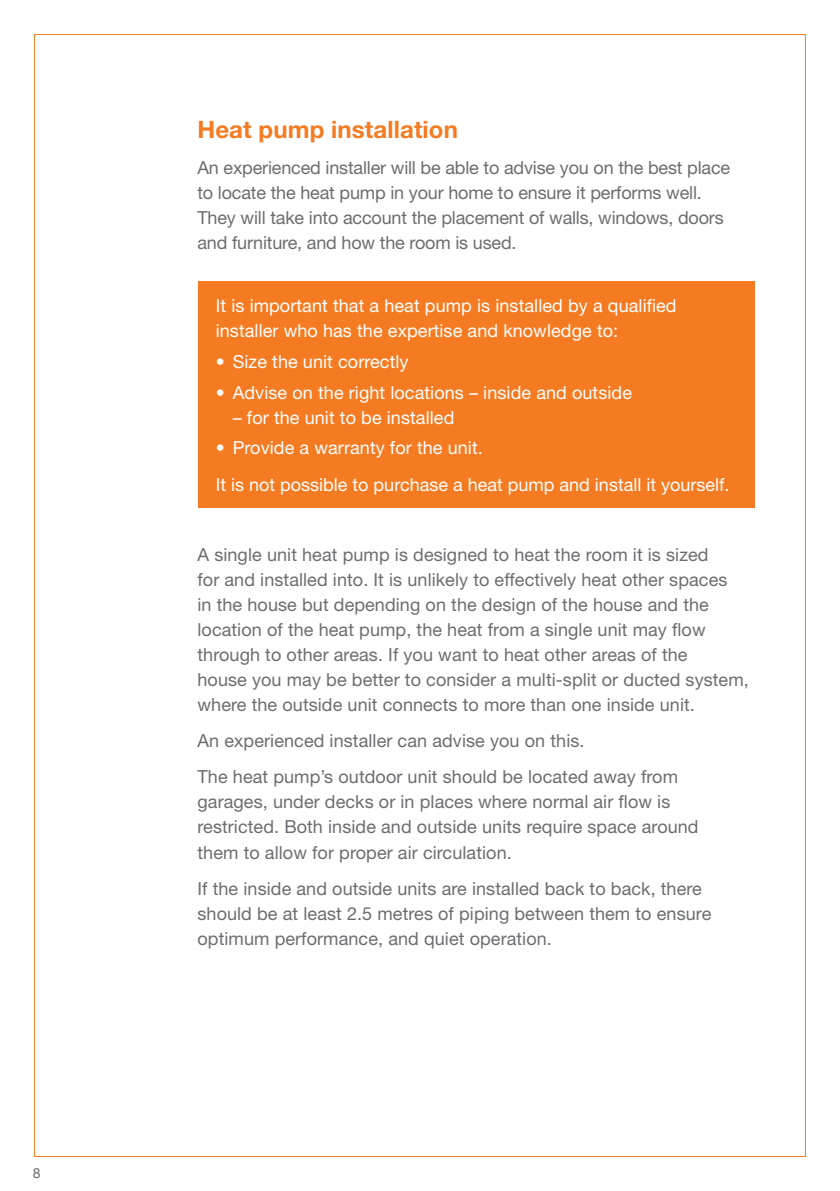
<style>
.page{position:relative;width:840px;height:1191px;background:#fff}
.page>*{position:absolute;margin:0;border:0;box-sizing:border-box;transform-origin:0 0}
._03_00_Body{font:700 24px "Helvetica Neue";letter-spacing:.005em;color:#f47b21}
._03_00_Body-2{font:18px/25px "Helvetica Neue";letter-spacing:.005em;color:#6c6d70}
._03_00_Body-3{font:18px/25px "Helvetica Neue";letter-spacing:.005em;color:#fff}
._08_00_Tabs__white_b{font:18px "Helvetica Neue";letter-spacing:.005em;color:#fff}
.t1{font:14px "Helvetica Neue";color:#6c6d70}
</style>
<div class="page">
<div style="left:199px;top:281px;width:555px;height:227px;background:#f47b21"></div>
<p class="t1" style="left:33px;top:1165px;width:9px">8</p>
<p class="_03_00_Body" style="left:197px;top:114px;width:262px">Heat pump installation</p>
<p class="_03_00_Body-2" style="left:197px;top:155px;width:534px">An experienced installer will be able to advise you on the best place to locate the heat pump in your home to ensure it performs well.<br>They will take into account the placement of walls, windows, doors and furniture, and how the room is used.</p>
<p class="_03_00_Body-3" style="left:216px;top:293px;width:462px">It is important that a heat pump is installed by a qualified installer who has the expertise and knowledge to:</p>
<p class="_08_00_Tabs__white_b" style="left:216px;top:351px;width:194px">• Size the unit correctly</p>
<p class="_08_00_Tabs__white_b" style="left:216px;top:381px;width:417px">• Advise on the right locations – inside and outside</p>
<p class="_08_00_Tabs__white_b" style="left:233px;top:406px;width:223px">– for the unit to be installed</p>
<p class="_08_00_Tabs__white_b" style="left:216px;top:437px;width:268px">• Provide a warranty for the unit.</p>
<p class="_03_00_Body-3" style="left:216px;top:471px;width:515px">It is not possible to purchase a heat pump and install it yourself.</p>
<p class="_03_00_Body-2" style="left:197px;top:541px;width:552px">A single unit heat pump is designed to heat the room it is sized<br>for and installed into. It is unlikely to effectively heat other spaces<br>in the house but depending on the design of the house and the location of the heat pump, the heat from a single unit may flow through to other areas. If you want to heat other areas of the<br>house you may be better to consider a multi-split or ducted system, where the outside unit connects to more than one inside unit.</p>
<p class="_03_00_Body-2" style="left:197px;top:728px;width:388px">An experienced installer can advise you on this.</p>
<p class="_03_00_Body-2" style="left:197px;top:764px;width:502px">The heat pump’s outdoor unit should be located away from garages, under decks or in places where normal air flow is restricted. Both inside and outside units require space around them to allow for proper air circulation.</p>
<p class="_03_00_Body-2" style="left:197px;top:875px;width:515px">If the inside and outside units are installed back to back, there should be at least 2.5 metres of piping between them to ensure optimum performance, and quiet operation.</p>
</div>
